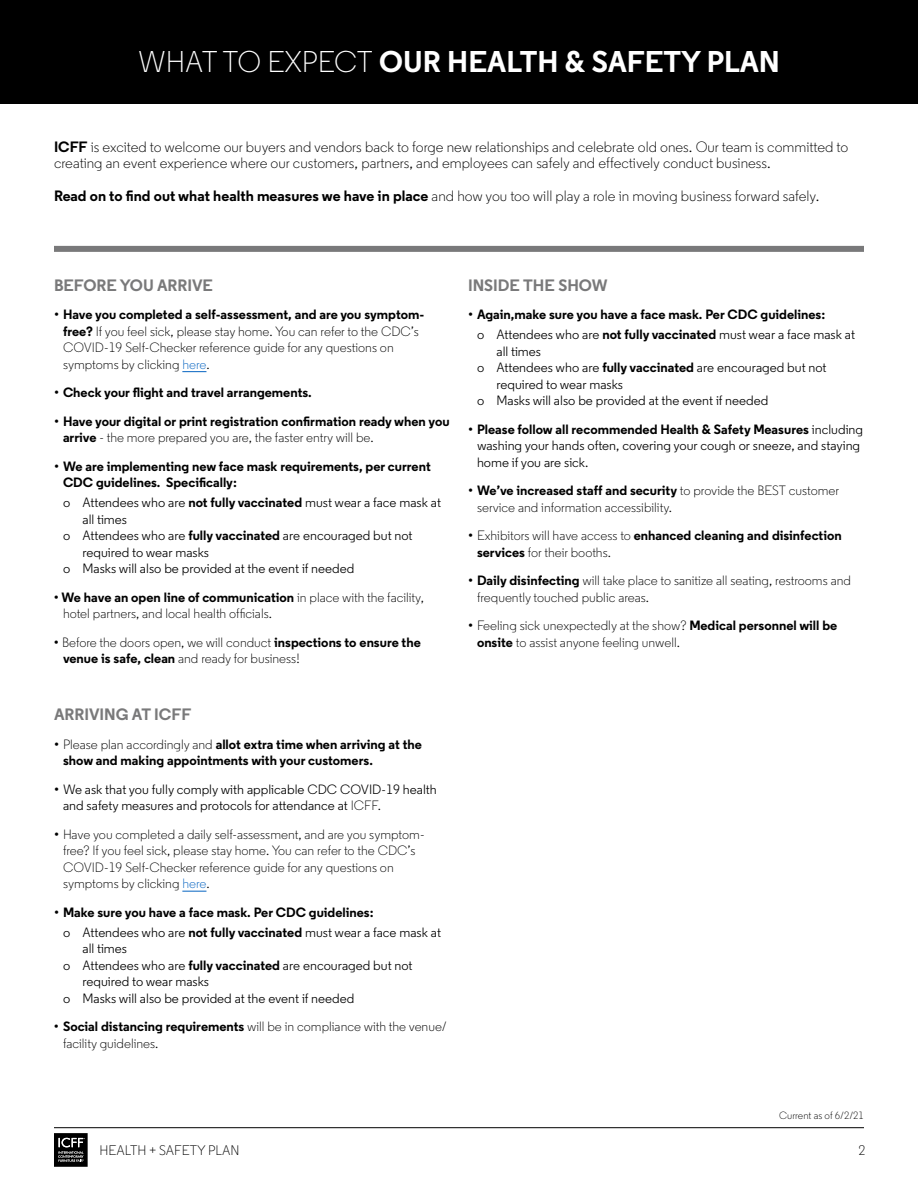
<style>
.page{position:relative;width:918px;height:1188px;background:#fff}
.page>*{position:absolute;margin:0;border:0;box-sizing:border-box;transform-origin:0 0}
.t1{font:700 30px "Regular";color:#fff}
.t2{font:700 16.5px "Regular";color:#79797a}
.t3{font:300 15px/16.5px "Regular";color:#000}
.t4{font:300 13.8px "Regular";color:#000}
.t5{font:300 13.5px/16.5px "Regular";color:#000}
.t6{font:13.5px/16.5px "Regular";color:#000}
.t7{font:700 13.5px/16.5px "Regular";color:#000}
.t8{font:300 10.5px "Regular";color:#000}
.s1{font-weight:300}
.s2{font-weight:700}
.s3{color:#0563c1}
.s4{font-weight:400}
</style>
<div class="page">
<div style="left:0;top:0;width:918px;height:104px;background:#000"></div>
<svg style="left:182px;top:371px;width:24px;height:1px"></svg>
<svg style="left:182px;top:891px;width:24px;height:1px"></svg>
<div style="left:54px;top:246px;width:810px;height:6px;background:#79797a"></div>
<hr style="left:54px;top:1127px;width:810px;height:1px;background:#000">
<svg style="left:54px;top:1133px;width:34px;height:34px"></svg>
<h1 class="t1" style="left:138px;top:43px;width:643px"><span class="s1">WHAT TO EXPECT</span> OUR HEALTH &amp; SAFETY PLAN</h1>
<p class="t3" style="left:54px;top:138px;width:796px"><span class="s2">ICFF</span> is excited to welcome our buyers and vendors back to forge new relationships and celebrate old ones. Our team is committed to creating an event experience where our customers, partners, and employees can safely and effectively conduct business.</p>
<p class="t3" style="left:54px;top:188px;width:767px"><span class="s2">Read on to find out what health measures we have in place</span> and how you too will play a role in moving business forward safely.</p>
<p class="t2" style="left:54px;top:275px;width:161px">BEFORE YOU ARRIVE</p>
<p class="t5" style="left:63px;top:307px;width:363px;text-indent:-9px"><span class="s2">• Have you completed a self-assessment, and are you symptom&shy;free?</span> If you feel sick, please stay home. You can refer to the CDC’s COVID-19 Self-Checker reference guide for any questions on symptoms by clicking <span class="s3">here</span>.</p>
<p class="t7" style="left:54px;top:384px;width:259px">• Check your flight and travel arrangements.</p>
<p class="t7" style="left:63px;top:413px;width:388px;text-indent:-9px">• Have your digital or print registration confirmation ready when you arrive <span class="s1">- the more prepared you are, the faster entry will be.</span></p>
<p class="t7" style="left:63px;top:458px;width:369px;text-indent:-9px">• We are implementing new face mask requirements, per current<br>CDC guidelines. Specifically:</p>
<p class="t6" style="left:63px;top:495px;width:380px">o Attendees who are <span class="s2">not fully vaccinated</span> must wear a face mask at</p>
<p class="t6" style="left:82px;top:511px;width:46px">all times</p>
<p class="t6" style="left:63px;top:528px;width:351px">o Attendees who are <span class="s2">fully vaccinated</span> are encouraged but not</p>
<p class="t6" style="left:82px;top:544px;width:128px">required to wear masks</p>
<p class="t6" style="left:63px;top:561px;width:293px">o Masks will also be provided at the event if needed</p>
<p class="t5" style="left:63px;top:589px;width:363px;text-indent:-9px"><span class="s2">• We have an open line of communication</span> in place with the facility, hotel partners, and local health officials.</p>
<p class="t5" style="left:63px;top:634px;width:359px;text-indent:-9px"><span class="s2">•</span> Before the doors open, we will conduct <span class="s2">inspections to ensure the venue is safe, clean</span> and ready for business!</p>
<p class="t2" style="left:54px;top:704px;width:139px">ARRIVING AT ICFF</p>
<p class="t7" style="left:63px;top:736px;width:360px;text-indent:-9px">• <span class="s1">Please plan accordingly and</span> allot extra time when arriving at the show and making appointments with your customers.</p>
<p class="t6" style="left:63px;top:781px;width:375px;text-indent:-9px"><span class="s2">•</span> We ask that you fully comply with applicable CDC COVID-19 health and safety measures and protocols for attendance at <span class="s1">ICFF.</span></p>
<p class="t5" style="left:63px;top:826px;width:363px;text-indent:-9px"><span class="s2">•</span> Have you completed a daily self-assessment, and are you symptom&shy;free? If you feel sick, please stay home. You can refer to the CDC’s COVID-19 Self-Checker reference guide for any questions on symptoms by clicking <span class="s3">here</span>.</p>
<p class="t7" style="left:63px;top:902px;width:380px;line-height:20px;text-indent:-9px">• Make sure you have a face mask. Per CDC guidelines:<br><span class="s4">o Attendees who are</span> not fully vaccinated <span class="s4">must wear a face mask at</span></p>
<p class="t6" style="left:82px;top:941px;width:46px">all times</p>
<p class="t6" style="left:63px;top:957px;width:351px">o Attendees who are <span class="s2">fully vaccinated</span> are encouraged but not</p>
<p class="t6" style="left:82px;top:974px;width:128px">required to wear masks</p>
<p class="t6" style="left:63px;top:990px;width:293px">o Masks will also be provided at the event if needed</p>
<p class="t5" style="left:63px;top:1019px;width:385px;text-indent:-9px"><span class="s2">• Social distancing requirements</span> will be in compliance with the venue/ facility guidelines.</p>
<p class="t2" style="left:468px;top:275px;width:141px">INSIDE THE SHOW</p>
<p class="t7" style="left:477px;top:305px;width:380px;line-height:20px;text-indent:-9px">• Again,make sure you have a face mask. Per CDC guidelines:<br><span class="s4">o Attendees who are</span> not fully vaccinated <span class="s4">must wear a face mask at</span></p>
<p class="t6" style="left:496px;top:343px;width:46px">all times</p>
<p class="t6" style="left:477px;top:360px;width:351px">o Attendees who are <span class="s2">fully vaccinated</span> are encouraged but not</p>
<p class="t6" style="left:496px;top:376px;width:128px">required to wear masks</p>
<p class="t6" style="left:477px;top:393px;width:293px">o Masks will also be provided at the event if needed</p>
<p class="t6" style="left:477px;top:421px;width:388px;text-indent:-9px"><span class="s2">• Please follow all recommended Health &amp; Safety Measures</span> including washing your hands often, covering your cough or sneeze, and staying home if you are sick.</p>
<p class="t5" style="left:477px;top:483px;width:364px;text-indent:-9px"><span class="s2">• We’ve increased staff and security</span> to provide the BEST customer service and information accessibility.</p>
<p class="t5" style="left:477px;top:528px;width:366px;text-indent:-9px"><span class="s2">•</span> Exhibitors will have access to <span class="s2">enhanced cleaning and disinfection services</span> for their booths.</p>
<p class="t5" style="left:477px;top:573px;width:375px;text-indent:-9px"><span class="s2">• Daily disinfecting</span> will take place to sanitize all seating, restrooms and frequently touched public areas.</p>
<p class="t5" style="left:477px;top:618px;width:362px;text-indent:-9px"><span class="s2">•</span> Feeling sick unexpectedly at the show? <span class="s2">Medical personnel will be onsite</span> to assist anyone feeling unwell.</p>
<p class="t8" style="left:779px;top:1110px;width:86px">Current as of 6/2/21</p>
<p class="t4" style="left:99px;top:1142px;width:142px">HEALTH + SAFETY PLAN</p>
<p class="t4" style="left:858px;top:1142px;width:9px">2</p>
</div>
